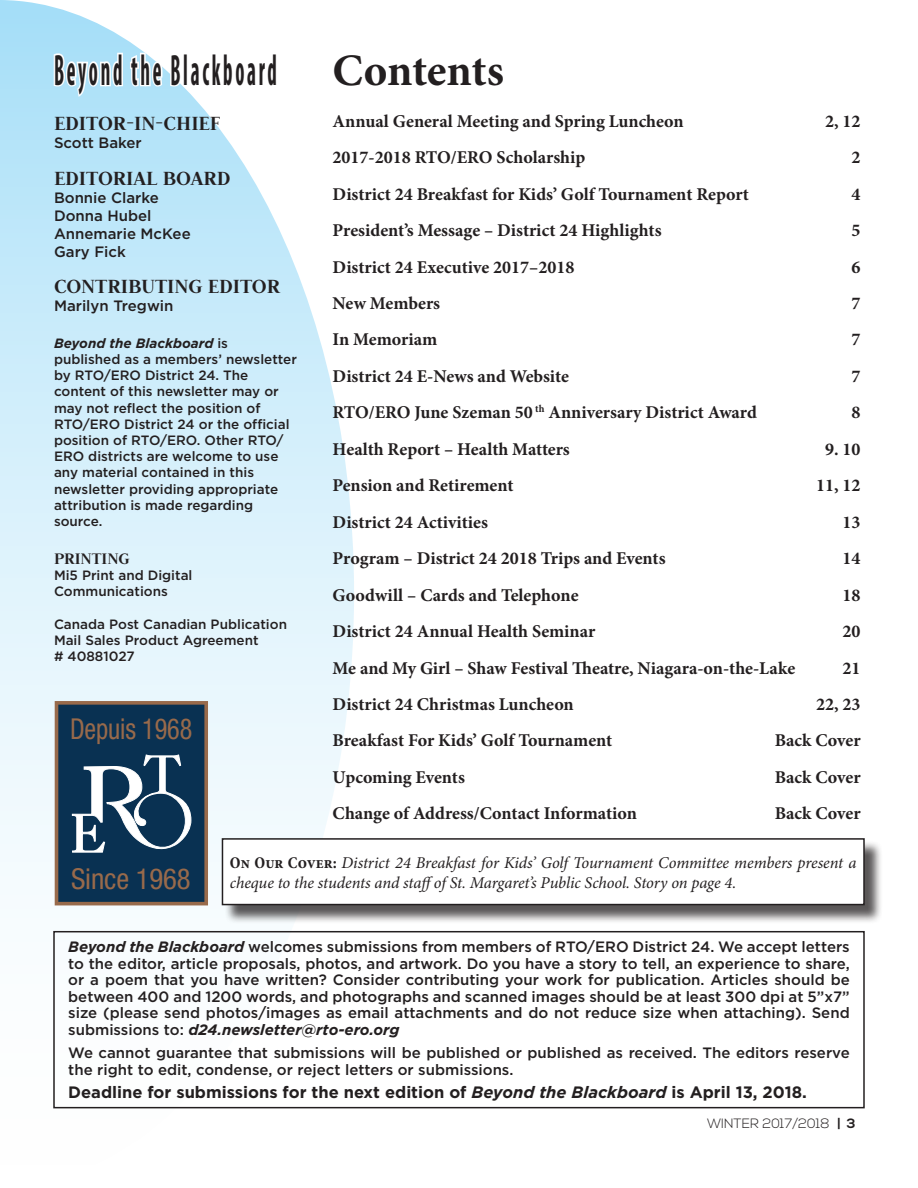
<style>
.page{position:relative;width:918px;height:1188px;background:#fff}
.page>*{position:absolute;margin:0;border:0;box-sizing:border-box;transform-origin:0 0}
.t1{font:700 45px "Minion Pro";color:#231f20}
.t2{font:700 condensed 44.1px "Myriad Pro";letter-spacing:.13em;color:#231f20;scale:.48 1}
.t3{font:condensed 28.8px "Helvetica Neue";letter-spacing:-.005em;color:#986a4b;scale:.91 1}
.t4{font:condensed 28.8px "Helvetica Neue";letter-spacing:-.005em;color:#986a4b}
.t5{font:700 22.5px "Judson";color:#231f20}
.t6{font:700 18px "Minion Pro";color:#231f20}
.t7{font:700 18px "Judson";color:#231f20}
.t8{font:italic 16.5px/19.8px "Minion Pro";letter-spacing:-.01em;color:#231f20}
.t9{font:700 16.5px "Gotham";color:#231f20}
.t10{font:500 15px/16.5px "Gotham";color:#231f20}
.t11{font:500 13.5px/16.2px "Gotham";color:#231f20}
.t12{font:300 13.5px "Nexa";color:#231f20}
.s1{font-weight:700;font-style:italic}
.s2{font-weight:700;font-style:normal;font-stretch:condensed}
.s3{font-style:italic}
.s4{font-weight:700}
</style>
<div class="page">
<svg style="left:0;top:0;width:354px;height:1109px"></svg>
<svg style="left:52px;top:0;width:227px;height:196px"></svg>
<div style="left:53px;top:931px;width:812px;height:177px;border:2px solid #231f20"></div>
<svg style="left:55px;top:701px;width:153px;height:204px;background:#2b4962"></svg>
<div style="left:224px;top:840px;width:659px;height:84px;background:#231f20;opacity:.75"></div>
<div style="left:222px;top:839px;width:642px;height:66px;background:#fff"></div>
<div style="left:222px;top:838px;width:643px;height:67px;border:2px solid #231f20"></div>
<h2 class="t2" style="left:54px;top:43px;width:466px">Beyond the Blackboard</h2>
<h3 class="t5" style="left:54px;top:109px;width:168px">EDITOR-IN-CHIEF</h3>
<p class="t10" style="left:54px;top:134px;width:89px">Scott Baker</p>
<h3 class="t5" style="left:54px;top:164px;width:178px">EDITORIAL BOARD</h3>
<p class="t10" style="left:54px;top:188px;width:138px;line-height:18px">Bonnie Clarke<br>Donna Hubel<br>Annemarie McKee<br>Gary Fick</p>
<h3 class="t5" style="left:54px;top:273px;width:227px">CONTRIBUTING EDITOR</h3>
<p class="t10" style="left:54px;top:297px;width:121px">Marilyn Tregwin</p>
<p class="t11" style="left:54px;top:334px;width:245px"><span class="s1">Beyond the Blackboard</span> is published as a members’ newsletter by RTO/ERO District 24. The content of this newsletter may or may not reflect the position of<br>RTO/ERO District 24 or the official position of RTO/ERO. Other RTO/<br>ERO districts are welcome to use any material contained in this newsletter providing appropriate attribution is made regarding source.</p>
<p class="t7" style="left:54px;top:547px;width:77px">PRINTING</p>
<p class="t11" style="left:54px;top:567px;width:140px">Mi5 Print and Digital<br>Communications</p>
<p class="t11" style="left:54px;top:615px;width:235px">Canada Post Canadian Publication<br>Mail Sales Product Agreement<br># 40881027</p>
<p class="t1" style="left:333px;top:39px;width:173px">Contents</p>
<p class="t6" style="left:333px;top:108px;width:353px">Annual General Meeting and Spring Luncheon</p>
<p class="t6" style="left:825px;top:108px;width:37px">2, 12</p>
<p class="t6" style="left:333px;top:145px;width:254px">2017-2018 RTO/ERO Scholarship</p>
<p class="t6" style="left:852px;top:145px;width:10px">2</p>
<p class="t6" style="left:333px;top:181px;width:418px">District 24 Breakfast for Kids’ Golf Tournament Report</p>
<p class="t6" style="left:852px;top:181px;width:10px">4</p>
<p class="t6" style="left:333px;top:218px;width:331px">President’s Message – District 24 Highlights</p>
<p class="t6" style="left:852px;top:218px;width:10px">5</p>
<p class="t6" style="left:333px;top:254px;width:243px">District 24 Executive 2017–2018</p>
<p class="t6" style="left:852px;top:254px;width:10px">6</p>
<p class="t6" style="left:333px;top:291px;width:109px">New Members</p>
<p class="t6" style="left:852px;top:291px;width:10px">7</p>
<p class="t6" style="left:333px;top:327px;width:106px">In Memoriam</p>
<p class="t6" style="left:852px;top:327px;width:10px">7</p>
<p class="t6" style="left:333px;top:363px;width:238px">District 24 E-News and Website</p>
<p class="t6" style="left:852px;top:363px;width:10px">7</p>
<p class="t6" style="left:333px;top:400px;width:426px">RTO/ERO June Szeman 50 <sup>th</sup> Anniversary District Award</p>
<p class="t6" style="left:852px;top:400px;width:10px">8</p>
<p class="t6" style="left:333px;top:436px;width:239px">Health Report – Health Matters</p>
<p class="t6" style="left:825px;top:436px;width:37px">9. 10</p>
<p class="t6" style="left:333px;top:473px;width:182px">Pension and Retirement</p>
<p class="t6" style="left:816px;top:473px;width:46px">11, 12</p>
<p class="t6" style="left:333px;top:509px;width:157px">District 24 Activities</p>
<p class="t6" style="left:843px;top:509px;width:19px">13</p>
<p class="t6" style="left:333px;top:546px;width:334px">Program – District 24 2018 Trips and Events</p>
<p class="t6" style="left:843px;top:546px;width:19px">14</p>
<p class="t6" style="left:333px;top:582px;width:247px">Goodwill – Cards and Telephone</p>
<p class="t6" style="left:843px;top:582px;width:19px">18</p>
<p class="t6" style="left:333px;top:619px;width:264px">District 24 Annual Health Seminar</p>
<p class="t6" style="left:843px;top:619px;width:19px">20</p>
<p class="t6" style="left:333px;top:655px;width:464px">Me and My Girl – Shaw Festival Theatre, Niagara-on-the-Lake</p>
<p class="t6" style="left:843px;top:655px;width:19px">21</p>
<p class="t6" style="left:333px;top:692px;width:243px">District 24 Christmas Luncheon</p>
<p class="t6" style="left:816px;top:692px;width:46px">22, 23</p>
<p class="t6" style="left:333px;top:728px;width:281px">Breakfast For Kids’ Golf Tournament</p>
<p class="t6" style="left:775px;top:728px;width:87px">Back Cover</p>
<p class="t6" style="left:333px;top:764px;width:134px">Upcoming Events</p>
<p class="t6" style="left:775px;top:764px;width:87px">Back Cover</p>
<p class="t6" style="left:333px;top:801px;width:306px">Change of Address/Contact Information</p>
<p class="t6" style="left:775px;top:801px;width:87px">Back Cover</p>
<p class="t8" style="left:230px;top:853px;width:628px"><span class="s2">On Our Cover:</span> District 24 Breakfast for Kids’ Golf Tournament Committee members present a cheque to the students and staffof St. Margaret’s Public School. Story on page 4.</p>
<h3 class="t3" style="left:70px;top:712px;width:136px">Depuis 1968</h3>
<h3 class="t4" style="left:71px;top:862px;width:121px">Since 1968</h3>
<p class="t10" style="left:68px;top:938px;width:783px;text-align:justify"><span class="s1">Beyond the Blackboard</span> welcomes submissions from members of RTO/ERO District 24. We accept letters to the editor, article proposals, photos, and artwork. Do you have a story to tell, an experience to share, or a poem that you have written? Consider contributing your work for publication. Articles should be between 400 and 1200 words, and photographs and scanned images should be at least 300 dpi at 5”x7” size (please send photos/images as email attachments and do not reduce size when attaching). Send submissions to: <span class="s1">d24.newsletter@rto-ero.org</span></p>
<p class="t10" style="left:68px;top:1044px;width:783px">We cannot guarantee that submissions will be published or published as received. The editors reserve the right to edit, condense, or reject letters or submissions.</p>
<p class="t9" style="left:68px;top:1083px;width:740px">Deadline for submissions for the next edition of <span class="s3">Beyond the Blackboard</span> is April 13, 2018.</p>
<p class="t12" style="left:707px;top:1116px;width:150px">WINTER 2017/2018 <span class="s4">| 3</span></p>
</div>
